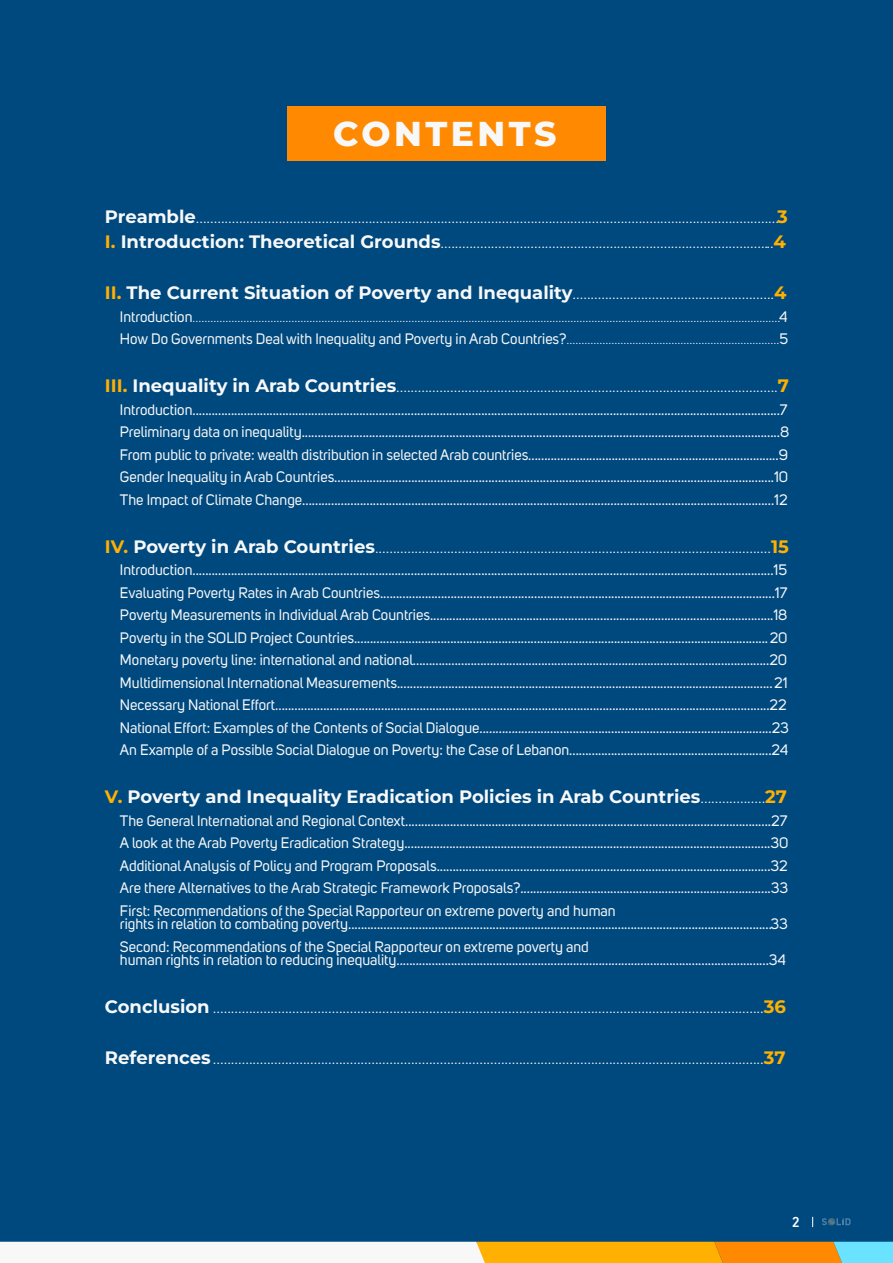
<style>
.page{position:relative;width:893px;height:1263px;background:#fff}
.page>*{position:absolute;margin:0;border:0;box-sizing:border-box;transform-origin:0 0}
.t1{font:800 34.5px "Montserrat";letter-spacing:.1em;color:#f8f8f8}
.t2{font:300 18px/25.5px "Montserrat";color:#f8f8f8}
.t3{font:700 18px "Montserrat";color:#f8f8f8}
.t4{font:15px/22.5px "Uni Sans";color:#f8f8f8;text-align:justify}
.t5{font:300 15px/22.5px "Montserrat";color:#f8f8f8}
.t6{font:500 14.85px "DIN Next LT Arabic";color:#fff}
.s1{font-weight:700}
.s2{font-weight:700;color:#ffb000}
.s3{font-family:"Uni Sans";font-weight:400}
.s4{color:#ffb000}
.s5{font-weight:300}
</style>
<div class="page">
<div style="left:0;top:0;width:893px;height:1262px;background:#00497f"></div>
<div style="left:287px;top:106px;width:319px;height:55px;background:#ff8900"></div>
<svg style="left:0;top:1242px;width:893px;height:21px;background:#f1d495"></svg>
<svg style="left:822px;top:1218px;width:29px;height:7px"></svg>
<h1 class="t1" style="left:333px;top:108px;width:225px">CONTENTS</h1>
<p class="t2" style="left:105px;top:203px;width:684px"><span class="s1">Preamble</span>..................................................................................................................................................................<span class="s2">3<br>I.</span> <span class="s1">Introduction: Theoretical Grounds</span>.............................................................................................<span class="s2">4</span></p>
<p class="t2" style="left:105px;top:280px;width:683px"><span class="s2">II.</span> <span class="s1">The Current Situation of Poverty and Inequality</span>........................................................<span class="s2">4</span></p>
<p class="t5" style="left:120px;top:305px;width:670px"><span class="s3">Introduction</span>....................................................................................................................................................................................................<span class="s3">4<br>How Do Governments Deal with Inequality and Poverty in Arab Countries?</span>.......................................................................<span class="s3">5</span></p>
<p class="t2" style="left:105px;top:373px;width:686px"><span class="s2">III.</span> <span class="s1">Inequality in Arab Countries</span>..........................................................................................................<span class="s2">7</span></p>
<p class="t4" style="left:120px;top:399px;width:671px">Introduction.......................................................................................................................................................................................7<br>Preliminary data on inequality.....................................................................................................................................................8<br>From public to private: wealth distribution in selected Arab countries..............................................................................9<br>Gender Inequality in Arab Countries.........................................................................................................................................10<br>The Impact of Climate Change...................................................................................................................................................12</p>
<p class="t2" style="left:105px;top:533px;width:685px"><span class="s2">IV.</span> <span class="s1">Poverty in Arab Countries</span> ..............................................................................................................<span class="s2">15</span></p>
<p class="t4" style="left:120px;top:559px;width:670px;text-align:left">Introduction.....................................................................................................................................................................................15<br>Evaluating Poverty Rates in Arab Countries...........................................................................................................................17<br>Poverty Measurements in Individual Arab Countries...........................................................................................................18<br>Poverty in the SOLID Project Countries.................................................................................................................................20<br>Monetary poverty line: international and national...............................................................................................................20<br>Multidimensional International Measurements.....................................................................................................................21<br>Necessary National Effort..........................................................................................................................................................22<br>National Effort: Examples of the Contents of Social Dialogue...........................................................................................23<br>An Example of a Possible Social Dialogue on Poverty: the Case of Lebanon...............................................................24</p>
<p class="t3" style="left:105px;top:784px;width:684px"><span class="s4">V.</span> Poverty and Inequality Eradication Policies in Arab Countries<span class="s5">..................</span><span class="s4">27</span></p>
<p class="t4" style="left:120px;top:810px;width:670px">The General International and Regional Context..................................................................................................................27<br>A look at the Arab Poverty Eradication Strategy..................................................................................................................30<br>Additional Analysis of Policy and Program Proposals........................................................................................................32<br>Are there Alternatives to the Arab Strategic Framework Proposals?..............................................................................33<br>First: Recommendations of the Special Rapporteur on extreme poverty and human</p>
<p class="t4" style="left:120px;top:913px;width:669px">rights in relation to combating poverty....................................................................................................................................33<br>Second: Recommendations of the Special Rapporteur on extreme poverty and</p>
<p class="t4" style="left:120px;top:949px;width:668px">human rights in relation to reducing inequality....................................................................................................................34</p>
<p class="t2" style="left:105px;top:994px;width:682px"><span class="s1">Conclusion</span> .........................................................................................................................................................<span class="s2">36</span></p>
<p class="t2" style="left:105px;top:1045px;width:682px"><span class="s1">References</span> .........................................................................................................................................................<span class="s2">37</span></p>
<p class="t6" style="left:792px;top:1213px;width:10px">2</p>
</div>
